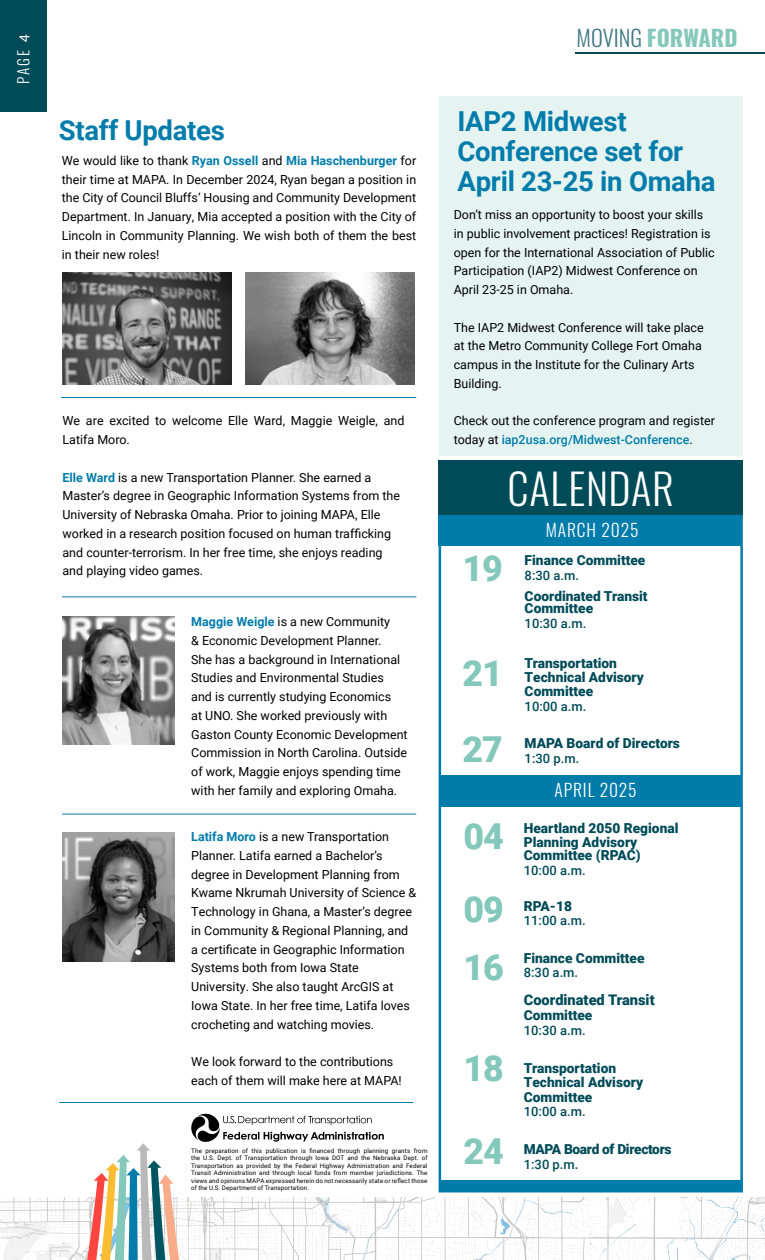
<style>
.page{position:relative;width:765px;height:1260px;background:#fff}
.page>*{position:absolute;margin:0;border:0;box-sizing:border-box;transform-origin:0 0}
.t1{font:300 42.5px "Oswald";letter-spacing:.02em;color:#fff}
.t2{font:900 35.75px/76.2px "Roboto";letter-spacing:-.025em;color:#83c8bb}
.t3{font:700 27.5px/30px "Roboto";letter-spacing:-.01em;color:#007cab}
.t4{font:700 22.5px "Oswald";color:#84c8bb}
.t5{font:300 17.5px "Oswald";letter-spacing:.05em;color:#fff}
.t6{font:300 15px "Oswald";color:#fff}
.t7{font:900 14.62px "Roboto";color:#004b58}
.t8{font:900 13.75px/13.8px "Roboto";color:#004b58}
.t9{font:900 13.75px "Roboto";letter-spacing:-.025em;color:#004b58}
.t10{font:500 13px "Roboto";color:#004b58}
.t11{font:12.5px/18.8px "Roboto";color:#000}
.t12{font:6.25px/7.5px "Roboto";letter-spacing:.02em;color:#000;text-align:justify}
.s1{font-family:"Myriad Pro";font-weight:400}
.s2{font-weight:300;color:#407882}
.s3{font-weight:500;color:#007cab}
.s4{font-weight:700;color:#007cab}
</style>
<div class="page">
<div style="left:439px;top:96px;width:303px;height:360px;background:#e6f4f1"></div>
<div style="left:439px;top:514px;width:303px;height:31px;background:#007cab"></div>
<div style="left:440px;top:775px;width:302px;height:31px;background:#007cab"></div>
<div style="left:439px;top:460px;width:304px;height:55px;background:#004b58"></div>
<svg style="left:0;top:1112px;width:765px;height:148px"></svg>
<div style="left:0;top:0;width:46px;height:111px;background:#004b58"></div>
<hr style="left:575px;top:53px;width:190px;height:1px;background:#004b58">
<hr style="left:61px;top:397px;width:355px;height:1px;background:#007cab">
<img style="left:62px;top:272px;width:169px;height:113px">
<img style="left:246px;top:272px;width:168px;height:113px">
<img style="left:62px;top:833px;width:113px;height:128px">
<img style="left:62px;top:616px;width:113px;height:129px">
<hr style="left:62px;top:597px;width:354px;height:1px;background:#007cab">
<hr style="left:62px;top:814px;width:354px;height:1px;background:#007cab">
<hr style="left:59px;top:1102px;width:354px;height:1px;background:#007cab">
<p class="t6" style="left:10px;top:84px;width:51px;rotate:-90deg">PAGE <span class="s1">4</span></p>
<h3 class="t4" style="left:577px;top:26px;width:163px"><span class="s2">MOVING</span> FORWARD</h3>
<h3 class="t3" style="left:458px;top:106px;width:260px">IAP2 Midwest<br>Conference set for<br>April 23-25 in Omaha</h3>
<p class="t11" style="left:454px;top:205px;width:263px">Don’t miss an opportunity to boost your skills in public involvement practices! Registration is open for the International Association of Public Participation (IAP2) Midwest Conference on April 23-25 in Omaha.</p>
<p class="t11" style="left:454px;top:317px;width:251px">The IAP2 Midwest Conference will take place at the Metro Community College Fort Omaha campus in the Institute for the Culinary Arts Building.</p>
<p class="t11" style="left:454px;top:411px;width:263px">Check out the conference program and register today at <span class="s3">iap2usa.org/Midwest-Conference</span>.</p>
<h3 class="t3" style="left:59px;top:114px;width:168px">Staff Updates</h3>
<p class="t11" style="left:62px;top:151px;width:356px;text-align:justify">We would like to thank <span class="s4">Ryan Ossell</span> and <span class="s4">Mia Haschenburger</span> for their time at MAPA. In December 2024, Ryan began a position in the City of Council Bluffs’ Housing and Community Development Department. In January, Mia accepted a position with the City of Lincoln in Community Planning. We wish both of them the best in their new roles!</p>
<p class="t11" style="left:62px;top:411px;width:344px">We are excited to welcome Elle Ward, Maggie Weigle, and<br>Latifa Moro.</p>
<p class="t11" style="left:62px;top:467px;width:339px"><span class="s4">Elle Ward</span> is a new Transportation Planner. She earned a Master’s degree in Geographic Information Systems from the University of Nebraska Omaha. Prior to joining MAPA, Elle worked in a research position focused on human trafficking and counter-terrorism. In her free time, she enjoys reading and playing video games.</p>
<h1 class="t1" style="left:507px;top:451px;width:168px">CALENDAR</h1>
<h3 class="t5" style="left:546px;top:515px;width:94px">MARCH 2025</h3>
<p class="t8" style="left:525px;top:553px;width:122px">Finance Committee</p>
<p class="t10" style="left:525px;top:566px;width:56px">8:30 a.m.</p>
<p class="t8" style="left:525px;top:589px;width:125px;line-height:12.5px">Coordinated Transit<br>Committee</p>
<p class="t10" style="left:525px;top:615px;width:63px">10:30 a.m.</p>
<p class="t8" style="left:525px;top:656px;width:121px">Transportation<br>Technical Advisory<br>Committee</p>
<p class="t10" style="left:525px;top:697px;width:63px">10:00 a.m.</p>
<p class="t8" style="left:525px;top:736px;width:157px">MAPA Board of Directors</p>
<p class="t10" style="left:525px;top:749px;width:56px">1:30 p.m.</p>
<h2 class="t2" style="left:462px;top:529px;width:42px">19</h2>
<p class="t11" style="left:191px;top:612px;width:218px"><span class="s4">Maggie Weigle</span> is a new Community<br>&amp; Economic Development Planner.<br>She has a background in International Studies and Environmental Studies and is currently studying Economics<br>at UNO. She worked previously with Gaston County Economic Development Commission in North Carolina. Outside of work, Maggie enjoys spending time with her family and exploring Omaha.</p>
<p class="t11" style="left:191px;top:827px;width:227px"><span class="s4">Latifa Moro</span> is a new Transportation Planner. Latifa earned a Bachelor’s degree in Development Planning from Kwame Nkrumah University of Science &amp; Technology in Ghana, a Master’s degree in Community &amp; Regional Planning, and a certificate in Geographic Information Systems both from Iowa State University. She also taught ArcGIS at Iowa State. In her free time, Latifa loves crocheting and watching movies.</p>
<p class="t11" style="left:191px;top:1052px;width:212px">We look forward to the contributions each of them will make here at MAPA!</p>
<h2 class="t2" style="left:462px;top:634px;width:42px">21<br>27</h2>
<h3 class="t5" style="left:555px;top:775px;width:84px">APRIL 2025</h3>
<p class="t8" style="left:524px;top:821px;width:156px">Heartland 2050 Regional<br>Planning Advisory<br>Committee (RPAC)</p>
<p class="t10" style="left:524px;top:861px;width:63px">10:00 a.m.</p>
<p class="t8" style="left:524px;top:898px;width:50px">RPA-18</p>
<p class="t10" style="left:524px;top:912px;width:63px">11:00 a.m.</p>
<p class="t8" style="left:524px;top:950px;width:122px">Finance Committee</p>
<p class="t10" style="left:524px;top:964px;width:56px">8:30 a.m.</p>
<p class="t7" style="left:524px;top:989px;width:132px">Coordinated Transit</p>
<p class="t8" style="left:524px;top:1008px;width:70px">Committee</p>
<p class="t10" style="left:524px;top:1021px;width:63px">10:30 a.m.</p>
<p class="t8" style="left:524px;top:1061px;width:121px">Transportation<br>Technical Advisory</p>
<p class="t8" style="left:524px;top:1090px;width:70px">Committee</p>
<p class="t10" style="left:524px;top:1103px;width:63px">10:00 a.m.</p>
<p class="t9" style="left:524px;top:1139px;width:149px">MAPA Board of Directors</p>
<p class="t10" style="left:524px;top:1155px;width:56px">1:30 p.m.</p>
<h2 class="t2" style="left:463px;top:798px;width:42px;line-height:73.8px">04<br>09</h2>
<h2 class="t2" style="left:463px;top:928px;width:42px">16</h2>
<h2 class="t2" style="left:463px;top:1029px;width:42px">18</h2>
<h2 class="t2" style="left:463px;top:1111px;width:42px">24</h2>
<p class="t12" style="left:191px;top:1147px;width:238px">The preparation of this publication is financed through planning grants from the U.S. Dept. of Transportation through Iowa DOT and the Nebraska Dept. of Transportation as provided by the Federal Highway Administration and Federal Transit Administration and through local funds from member jurisdictions. The views and opinions MAPA expressed herein do not necessarily state or reflect those of the U.S. Department of Transportation.</p>
</div>
